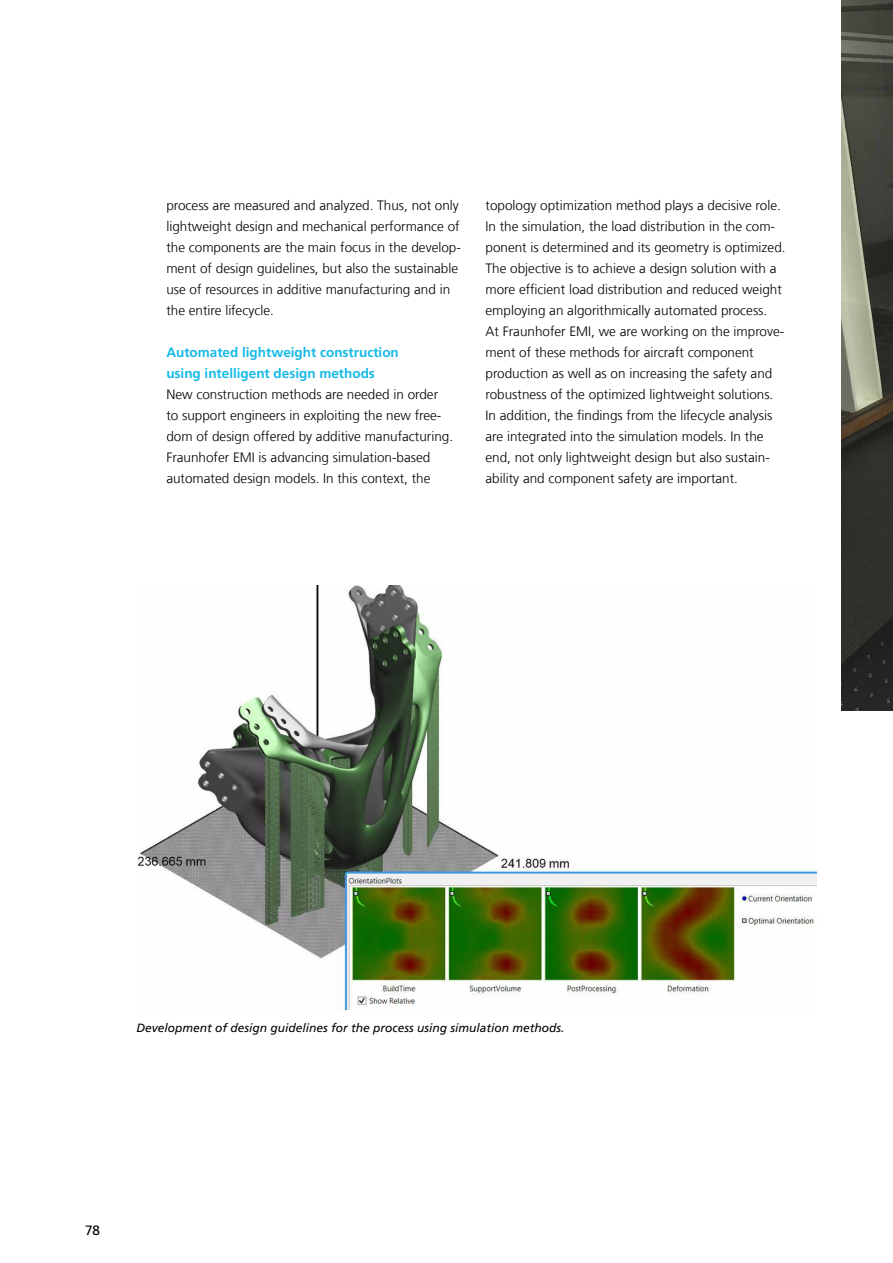
<style>
.page{position:relative;width:893px;height:1263px;background:#fff}
.page>*{position:absolute;margin:0;border:0;box-sizing:border-box;transform-origin:0 0}
.t1{font:300 13.5px/21px "Frutiger LT Com";color:#000}
.t2{font:700 13.5px/21px "Frutiger LT Com";color:#16bae7}
.t3{font:13.5px "Frutiger LT Com";color:#000}
.t4{font:italic 12px "Frutiger LT Com";color:#000}
</style>
<div class="page">
<img style="left:137px;top:586px;width:680px;height:423px">
<img style="left:842px;top:0;width:51px;height:710px">
<p class="t1" style="left:166px;top:195px;width:296px">process are measured and analyzed. Thus, not only lightweight design and mechanical performance of the components are the main focus in the develop&shy;ment of design guidelines, but also the sustainable use of resources in additive manufacturing and in the entire lifecycle.</p>
<p class="t2" style="left:166px;top:342px;width:234px">Automated lightweight construction using intelligent design methods</p>
<p class="t1" style="left:166px;top:384px;width:288px">New construction methods are needed in order to support engineers in exploiting the new free&shy;dom of design offered by additive manufacturing.<br>Fraunhofer EMI is advancing simulation-based automated design models. In this context, the</p>
<p class="t1" style="left:485px;top:195px;width:302px">topology optimization method plays a decisive role.<br>In the simulation, the load distribution in the com&shy;ponent is determined and its geometry is optimized.<br>The objective is to achieve a design solution with a more efficient load distribution and reduced weight employing an algorithmically automated process.<br>At Fraunhofer EMI, we are working on the improve&shy;ment of these methods for aircraft component production as well as on increasing the safety and robustness of the optimized lightweight solutions.<br>In addition, the findings from the lifecycle analysis are integrated into the simulation models. In the end, not only lightweight design but also sustain&shy;ability and component safety are important.</p>
<p class="t4" style="left:136px;top:1021px;width:430px">Development of design guidelines for the process using simulation methods.</p>
<p class="t3" style="left:85px;top:1222px;width:17px">78</p>
</div>
